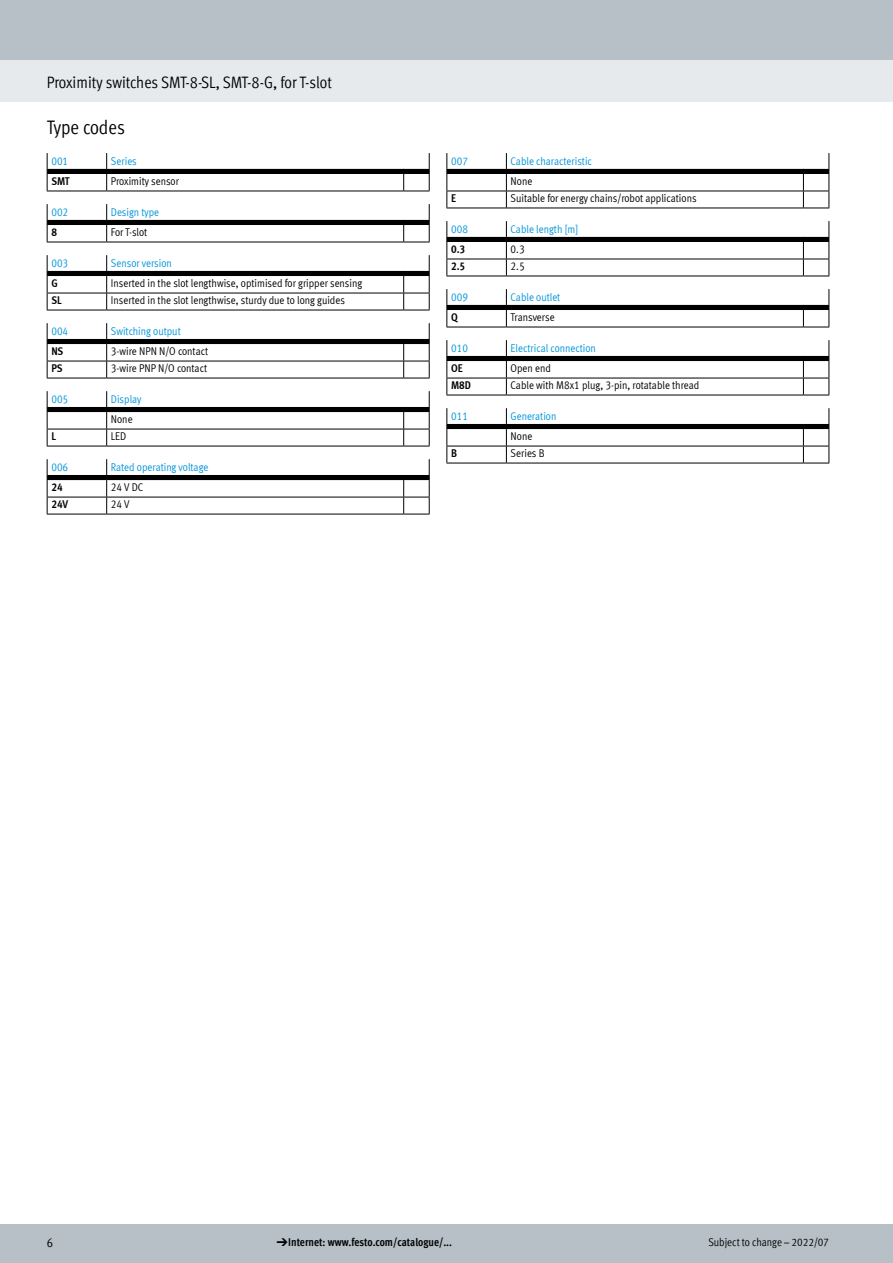
<style>
.page{position:relative;width:893px;height:1263px;background:#fff}
.page>*{position:absolute;margin:0;border:0;box-sizing:border-box;transform-origin:0 0}
.FES_title_section{font:condensed 19.5px "Festo";color:#000}
.FES_title_family{font:condensed 16.5px "Festo";letter-spacing:-.005em;color:#000}
.t1{font:condensed 12.75px "Festo";color:#000}
.t2{font:11.25px "Meta Cond LF";color:#000}
.t3{font:11.25px/20.5px "Meta Cond LF";color:#0095db}
.t4{font:700 condensed 11.25px "Festo";color:#000}
.t5{font:700 11.25px "Meta Cond LF";color:#000}
.t6{font:condensed 11.25px "Festo";letter-spacing:-.005em;color:#000}
.s1{color:#000}
.s2{font-family:"Meto Pict 182";font-weight:400;font-stretch:normal}
</style>
<div class="page">
<div style="left:0;top:1225px;width:893px;height:38px;background:#b6c0c6"></div>
<div style="left:0;top:60px;width:893px;height:42px;background:#e7eaec"></div>
<div style="left:0;top:0;width:893px;height:60px;background:#b6c0c6"></div>
<svg style="left:47px;top:153px;width:383px;height:39px"></svg>
<svg style="left:47px;top:204px;width:383px;height:39px"></svg>
<svg style="left:47px;top:255px;width:383px;height:56px"></svg>
<svg style="left:47px;top:323px;width:383px;height:56px"></svg>
<svg style="left:47px;top:391px;width:383px;height:56px"></svg>
<svg style="left:47px;top:459px;width:383px;height:56px"></svg>
<svg style="left:446px;top:153px;width:383px;height:56px"></svg>
<svg style="left:446px;top:221px;width:383px;height:56px"></svg>
<svg style="left:446px;top:289px;width:383px;height:39px"></svg>
<svg style="left:446px;top:340px;width:383px;height:56px"></svg>
<svg style="left:446px;top:408px;width:383px;height:56px"></svg>
<p class="FES_title_family" style="left:47px;top:71px;width:287px">Proximity switches SMT-8-SL, SMT-8-G, for T-slot</p>
<p class="FES_title_section" style="left:47px;top:113px;width:80px">Type codes</p>
<p class="t3" style="left:51px;top:150px;width:18px">001</p>
<p class="t3" style="left:111px;top:150px;width:27px">Series</p>
<p class="t5" style="left:51px;top:174px;width:20px">SMT</p>
<p class="t2" style="left:111px;top:174px;width:70px">Proximity sensor</p>
<p class="t3" style="left:51px;top:201px;width:18px">002</p>
<p class="t3" style="left:111px;top:201px;width:50px">Design type</p>
<p class="t5" style="left:51px;top:225px;width:7px">8</p>
<p class="t2" style="left:111px;top:225px;width:38px">For T-slot</p>
<p class="t3" style="left:51px;top:252px;width:18px">003</p>
<p class="t3" style="left:111px;top:252px;width:62px">Sensor version</p>
<p class="t5" style="left:51px;top:276px;width:8px">G</p>
<p class="t2" style="left:111px;top:276px;width:253px">Inserted in the slot lengthwise, optimised for gripper sensing</p>
<p class="t5" style="left:51px;top:293px;width:12px">SL</p>
<p class="t2" style="left:111px;top:293px;width:236px">Inserted in the slot lengthwise, sturdy due to long guides</p>
<p class="t3" style="left:51px;top:320px;width:18px">004</p>
<p class="t3" style="left:111px;top:320px;width:71px">Switching output</p>
<p class="t5" style="left:51px;top:344px;width:14px">NS</p>
<p class="t2" style="left:111px;top:344px;width:99px">3-wire NPN N/O contact</p>
<p class="t5" style="left:51px;top:361px;width:13px">PS</p>
<p class="t2" style="left:111px;top:361px;width:98px">3-wire PNP N/O contact</p>
<p class="t3" style="left:51px;top:388px;width:18px">005</p>
<p class="t3" style="left:111px;top:388px;width:32px">Display<br><span class="s1">None</span></p>
<p class="t5" style="left:51px;top:429px;width:6px">L</p>
<p class="t2" style="left:111px;top:429px;width:17px">LED</p>
<p class="t3" style="left:51px;top:456px;width:18px">006</p>
<p class="t3" style="left:111px;top:456px;width:99px">Rated operating voltage</p>
<p class="t5" style="left:51px;top:480px;width:13px">24</p>
<p class="t2" style="left:111px;top:480px;width:34px">24 V DC</p>
<p class="t5" style="left:51px;top:497px;width:18px">24V</p>
<p class="t2" style="left:111px;top:497px;width:20px">24 V</p>
<p class="t3" style="left:451px;top:150px;width:18px">007</p>
<p class="t3" style="left:511px;top:150px;width:83px">Cable characteristic<br><span class="s1">None</span></p>
<p class="t5" style="left:451px;top:191px;width:6px">E</p>
<p class="t2" style="left:511px;top:191px;width:187px">Suitable for energy chains/robot applications</p>
<p class="t3" style="left:451px;top:218px;width:18px">008</p>
<p class="t3" style="left:511px;top:218px;width:69px">Cable length [m]</p>
<p class="t5" style="left:451px;top:242px;width:16px">0.3</p>
<p class="t2" style="left:511px;top:242px;width:15px">0.3</p>
<p class="t5" style="left:451px;top:259px;width:16px">2.5</p>
<p class="t2" style="left:511px;top:259px;width:15px">2.5</p>
<p class="t3" style="left:451px;top:286px;width:18px">009</p>
<p class="t3" style="left:511px;top:286px;width:51px">Cable outlet</p>
<p class="t5" style="left:451px;top:310px;width:8px">Q</p>
<p class="t2" style="left:511px;top:310px;width:45px">Transverse</p>
<p class="t3" style="left:451px;top:337px;width:18px">010</p>
<p class="t3" style="left:511px;top:337px;width:87px">Electrical connection</p>
<p class="t5" style="left:451px;top:361px;width:13px">OE</p>
<p class="t2" style="left:511px;top:361px;width:42px">Open end</p>
<p class="t5" style="left:451px;top:378px;width:21px">M8D</p>
<p class="t2" style="left:511px;top:378px;width:190px">Cable with M8x1 plug, 3-pin, rotatable thread</p>
<p class="t3" style="left:451px;top:405px;width:18px">011</p>
<p class="t3" style="left:511px;top:405px;width:47px">Generation<br><span class="s1">None</span></p>
<p class="t5" style="left:451px;top:446px;width:7px">B</p>
<p class="t2" style="left:511px;top:446px;width:35px">Series B</p>
<p class="t1" style="left:47px;top:1233px;width:8px">6</p>
<p class="t4" style="left:276px;top:1234px;width:177px"><span class="s2">d</span> Internet: www.festo.com/catalogue/...</p>
<p class="t6" style="left:708px;top:1234px;width:122px">Subject to change – 2022/07</p>
</div>
